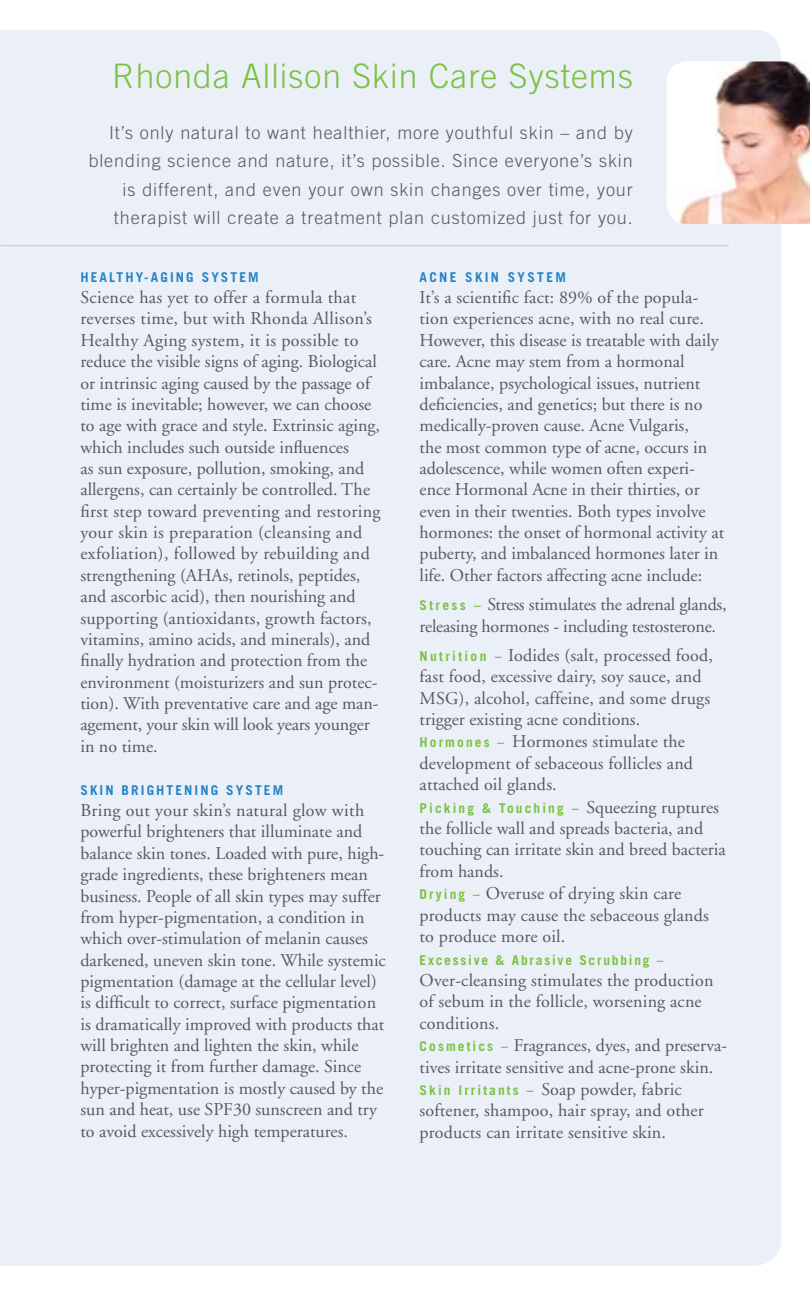
<style>
.page{position:relative;width:810px;height:1296px;background:#fff}
.page>*{position:absolute;margin:0;border:0;box-sizing:border-box;transform-origin:0 0}
.t1{font:300 33.75px "Trade Gothic";letter-spacing:.03em;color:#7bc143}
.t2{font:18px/21.4px "Adobe Garamond";color:#58595b}
.t3{font:300 18px/28.1px "Trade Gothic";letter-spacing:.05em;color:#58595b;text-align:right}
.t4{font:700 13.5px "Trade Gothic";letter-spacing:.155em;color:#2484c6}
.t5{font:700 13.5px "Trade Gothic";letter-spacing:.155em;color:#7bc143}
.t6{font:700 13.5px "Trade Gothic";letter-spacing:.13em;color:#7bc143}
.t7{font:700 13.5px "Trade Gothic";letter-spacing:.175em;color:#2484c6}
.s1{font-family:"Trade Gothic";font-weight:700;font-size:13.5px;color:#7bc143}
.s2{font-family:"Adobe Garamond";font-weight:400;font-size:18px;color:#58595b}
</style>
<div class="page">
<div style="left:0;top:30px;width:781px;height:1236px;background:#ebeff8"></div>
<img style="left:667px;top:61px;width:143px;height:163px">
<hr style="left:0;top:245px;width:729px;height:1px;background:#c2d1d3">
<h1 class="t1" style="left:112px;top:56px;width:522px">Rhonda Allison Skin Care Systems</h1>
<p class="t3" style="left:88px;top:119px;width:546px">It’s only natural to want healthier, more youthful skin – and by blending science and nature, it’s possible. Since everyone’s skin is different, and even your own skin changes over time, your therapist will create a treatment plan customized just for you.</p>
<p class="t4" style="left:80px;top:269px;width:180px">HEALTHY-AGING SYSTEM</p>
<p class="t2" style="left:80px;top:287px;width:302px">Science has yet to offer a formula that reverses time, but with Rhonda Allison’s Healthy Aging system, it is possible to reduce the visible signs of aging. Biological or intrinsic aging caused by the passage of time is inevitable; however, we can choose to age with grace and style. Extrinsic aging, which includes such outside influences<br>as sun exposure, pollution, smoking, and allergens, can certainly be controlled. The first step toward preventing and restoring your skin is preparation (cleansing and exfoliation), followed by rebuilding and strengthening (AHAs, retinols, peptides, and ascorbic acid), then nourishing and supporting (antioxidants, growth factors, vitamins, amino acids, and minerals), and finally hydration and protection from the environment (moisturizers and sun protec&shy;tion). With preventative care and age man&shy;agement, your skin will look years younger in no time.</p>
<p class="t4" style="left:80px;top:782px;width:204px">SKIN BRIGHTENING SYSTEM</p>
<p class="t2" style="left:80px;top:800px;width:307px">Bring out your skin’s natural glow with powerful brighteners that illuminate and balance skin tones. Loaded with pure, high&shy;grade ingredients, these brighteners mean business. People of all skin types may suffer from hyper-pigmentation, a condition in which over-stimulation of melanin causes darkened, uneven skin tone. While systemic pigmentation (damage at the cellular level) is difficult to correct, surface pigmentation is dramatically improved with products that will brighten and lighten the skin, while protecting it from further damage. Since hyper-pigmentation is mostly caused by the sun and heat, use SPF30 sunscreen and try to avoid excessively high temperatures.</p>
<p class="t7" style="left:420px;top:269px;width:148px">ACNE SKIN SYSTEM</p>
<p class="t2" style="left:420px;top:287px;width:306px">It’s a scientific fact: 89% of the popula&shy;tion experiences acne, with no real cure.<br>However, this disease is treatable with daily care. Acne may stem from a hormonal imbalance, psychological issues, nutrient deficiencies, and genetics; but there is no medically-proven cause. Acne Vulgaris,<br>the most common type of acne, occurs in adolescence, while women often experi&shy;ence Hormonal Acne in their thirties, or even in their twenties. Both types involve hormones: the onset of hormonal activity at puberty, and imbalanced hormones later in life. Other factors affecting acne include:</p>
<p class="t2" style="left:420px;top:594px;width:309px"><span class="s1">S t r e s s –</span> Stress stimulates the adrenal glands, releasing hormones - including testosterone.</p>
<p class="t2" style="left:420px;top:645px;width:295px"><span class="s1">N u t r i t i o n –</span> Iodides (salt, processed food, fast food, excessive dairy, soy sauce, and MSG), alcohol, caffeine, and some drugs trigger existing acne conditions.<br><span class="s1">Hormones –</span> Hormones stimulate the development of sebaceous follicles and attached oil glands.</p>
<p class="t5" style="left:420px;top:800px;width:301px">Picking &amp; Touching – <span class="s2">Squeezing ruptures</span></p>
<p class="t2" style="left:420px;top:818px;width:308px">the follicle wall and spreads bacteria, and touching can irritate skin and breed bacteria from hands.<br><span class="s1">Drying –</span> Overuse of drying skin care products may cause the sebaceous glands to produce more oil.</p>
<p class="t6" style="left:420px;top:951px;width:246px">Excessive &amp; Abrasive Scrubbing –</p>
<p class="t2" style="left:420px;top:970px;width:309px">Over-cleansing stimulates the production of sebum in the follicle, worsening acne conditions.<br><span class="s1">C osm et ic s –</span> Fragrances, dyes, and preserva&shy;tives irritate sensitive and acne-prone skin.<br><span class="s1">Skin Irritants –</span> Soap powder, fabric softener, shampoo, hair spray, and other products can irritate sensitive skin.</p>
</div>
